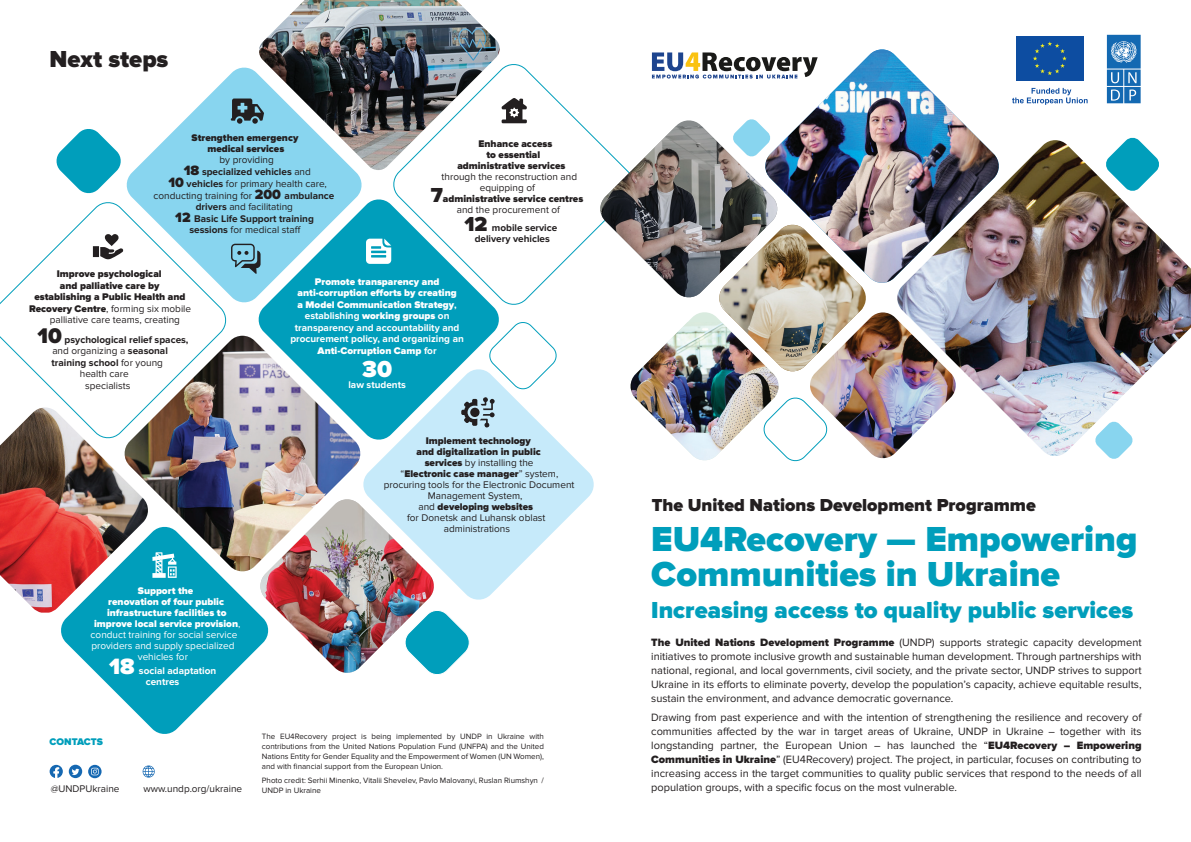
<style>
.page{position:relative;width:1191px;height:842px;background:#fff}
.page>*{position:absolute;margin:0;border:0;box-sizing:border-box;transform-origin:0 0}
.t1{font:900 36px/35px "Proxima Nova";color:#009ebb}
.t2{font:900 24px "Proxima Nova";color:#009ebb}
.t3{font:900 24px "Proxima Nova";color:#231f20}
.t4{font:900 24px "Proxima Nova";color:#fff}
.t5{font:900 23px "Proxima Nova";color:#fff}
.t6{font:900 18px "Proxima Nova";color:#231f20}
.t7{font:11px/14px "Proxima Nova";color:#231f20;text-align:justify}
.t8{font:10px/11px "Proxima Nova";color:#231f20;text-align:center}
.t9{font:900 10px/11.5px "Proxima Nova";color:#fff;text-align:center}
.t10{font:900 10px/11px "Proxima Nova";color:#231f20;text-align:center}
.t11{font:700 10px/11px "Proxima Nova";color:#231f20;text-align:center}
.t12{font:700 10px/11px "Proxima Nova";color:#fff}
.t13{font:900 10px "Proxima Nova";color:#009ebb}
.t14{font:8px/10px "Proxima Nova";color:#231f20;text-align:justify}
.s1{font-weight:900;font-size:14px}
.s2{font-weight:400}
.s3{font-weight:700}
.s4{font-weight:900;font-size:21px}
.s5{font-weight:900}
.s6{font-weight:900;font-size:22px}
</style>
<div class="page">
<svg style="left:143px;top:765px;width:12px;height:12px"></svg>
<svg style="left:50px;top:765px;width:13px;height:13px"></svg>
<div style="left:69px;top:765px;width:13px;height:13px;background:#1568b2;border-radius:50%"></div>
<svg style="left:72px;top:769px;width:7px;height:6px"></svg>
<svg style="left:88px;top:765px;width:14px;height:13px"></svg>
<svg style="left:91px;top:768px;width:8px;height:7px"></svg>
<svg style="left:652px;top:52px;width:111px;height:27px"></svg>
<svg style="left:1106px;top:35px;width:34px;height:68px;background:#4a8cc3"></svg>
<div style="left:1016px;top:36px;width:67px;height:45px;background:#0d4da1"></div>
<svg style="left:1033px;top:41px;width:33px;height:34px"></svg>
<svg style="left:1012px;top:88px;width:75px;height:17px"></svg>
<img style="left:867px;top:312px;width:28px;height:147px">
<img style="left:0;top:441px;width:123px;height:172px">
<svg style="left:1126px;top:137px;width:13px;height:3px"></svg>
<img style="left:259px;top:0;width:241px;height:170px">
<svg style="left:391px;top:61px;width:207px;height:244px"></svg>
<svg style="left:363px;top:391px;width:231px;height:209px;fill:#c6eafa"></svg>
<img style="left:763px;top:49px;width:217px;height:234px">
<img style="left:895px;top:140px;width:296px;height:318px">
<svg style="left:126px;top:66px;width:237px;height:237px;fill:#88d5ef"></svg>
<svg style="left:0;top:200px;width:229px;height:241px"></svg>
<svg style="left:56px;top:129px;width:65px;height:65px"></svg>
<svg style="left:500px;top:322px;width:57px;height:69px"></svg>
<img style="left:270px;top:498px;width:202px;height:177px">
<img style="left:123px;top:336px;width:239px;height:237px">
<svg style="left:257px;top:198px;width:243px;height:243px;fill:#009ebb"></svg>
<svg style="left:366px;top:239px;width:25px;height:25px"></svg>
<svg style="left:59px;top:525px;width:211px;height:209px;fill:#009ebb"></svg>
<img style="left:630px;top:119px;width:237px;height:343px">
<img style="left:598px;top:126px;width:181px;height:172px">
<svg style="left:231px;top:99px;width:33px;height:25px"></svg>
<svg style="left:501px;top:98px;width:27px;height:25px"></svg>
<svg style="left:152px;top:552px;width:25px;height:26px"></svg>
<svg style="left:461px;top:397px;width:33px;height:31px"></svg>
<svg style="left:93px;top:234px;width:31px;height:26px"></svg>
<svg style="left:231px;top:244px;width:29px;height:30px"></svg>
<h2 class="t3" style="left:50px;top:46px;width:120px">Next steps</h2>
<p class="t10" style="left:192px;top:132px;width:108px">Strengthen emergency medical services</p>
<p class="t8" style="left:219px;top:154px;width:56px">by providing</p>
<p class="t11" style="left:184px;top:166px;width:128px"><span class="s1">18</span> specialized vehicles <span class="s2">and</span></p>
<p class="t8" style="left:168px;top:178px;width:160px"><span class="s1">10</span> <span class="s3">vehicles</span> for primary health care,</p>
<p class="t8" style="left:154px;top:190px;width:182px">conducting training for <span class="s1">200</span> <span class="s3">ambulance</span></p>
<p class="t11" style="left:175px;top:201px;width:140px;line-height:12px">drivers <span class="s2">and facilitating<br></span><span class="s1">12</span> Basic Life Support training</p>
<p class="t8" style="left:189px;top:224px;width:113px"><span class="s3">sessions</span> for medical staff</p>
<p class="t10" style="left:478px;top:138px;width:75px">Enhance access</p>
<p class="t10" style="left:486px;top:149px;width:55px">to essential</p>
<p class="t10" style="left:457px;top:160px;width:110px">administrative services</p>
<p class="t8" style="left:431px;top:171px;width:154px">through the reconstruction and equipping of<br><span class="s4">7</span><span class="s5">administrative service centres </span>and the procurement of</p>
<p class="t11" style="left:464px;top:222px;width:94px"><span class="s4">12</span> mobile service delivery vehicles</p>
<p class="t10" style="left:57px;top:269px;width:106px">Improve psychological</p>
<p class="t10" style="left:60px;top:280px;width:101px">and palliative care by</p>
<p class="t10" style="left:34px;top:292px;width:153px">establishing a Public Health and</p>
<p class="t8" style="left:29px;top:303px;width:163px"><span class="s5">Recovery Centre</span>, forming six mobile</p>
<p class="t8" style="left:50px;top:315px;width:132px">palliative care teams, creating</p>
<p class="t11" style="left:38px;top:334px;width:152px"><span class="s6">10</span> psychological relief spaces,</p>
<p class="t8" style="left:52px;top:346px;width:117px">and organizing a <span class="s3">seasonal</span></p>
<p class="t11" style="left:51px;top:357px;width:113px">training school <span class="s2">for young</span></p>
<p class="t8" style="left:80px;top:369px;width:50px">health care</p>
<p class="t8" style="left:85px;top:380px;width:47px">specialists</p>
<p class="t9" style="left:290px;top:276px;width:175px">Promote transparency and anti-corruption efforts by creating<br>a Model Communication Strategy<span class="s3">, establishing</span> working groups <span class="s3">on transparency and accountability and procurement policy, and organizing an </span>Anti-Corruption Camp <span class="s3">for</span></p>
<h2 class="t4" style="left:362px;top:355px;width:31px">30</h2>
<p class="t12" style="left:348px;top:380px;width:59px">law students</p>
<p class="t10" style="left:426px;top:436px;width:107px">Implement technology</p>
<p class="t10" style="left:416px;top:447px;width:126px">and digitalization in public</p>
<p class="t8" style="left:425px;top:457px;width:110px"><span class="s5">services</span> by installing the</p>
<p class="t10" style="left:400px;top:469px;width:159px"><span class="s2">“</span>Electronic case manager<span class="s2">” system,</span></p>
<p class="t8" style="left:384px;top:479px;width:192px">procuring tools for the Electronic Document</p>
<p class="t8" style="left:428px;top:490px;width:96px">Management System,</p>
<p class="t10" style="left:418px;top:502px;width:116px"><span class="s2">and</span> developing websites</p>
<p class="t8" style="left:407px;top:512px;width:140px">for Donetsk and Luhansk oblast</p>
<p class="t8" style="left:444px;top:523px;width:68px">administrations</p>
<p class="t9" style="left:91px;top:586px;width:151px;line-height:11px">Support the<br>renovation of four public infrastructure facilities to improve local service provision<span class="s2">, conduct training for social service providers and supply specialized vehicles for</span></p>
<h3 class="t5" style="left:109px;top:653px;width:27px">18</h3>
<p class="t12" style="left:146px;top:666px;width:72px;text-indent:-7px">social adaptation centres</p>
<p class="t13" style="left:50px;top:736px;width:55px">CONTACTS</p>
<p class="t8" style="left:51px;top:784px;width:70px">@UNDPUkraine</p>
<p class="t8" style="left:143px;top:784px;width:100px">www.undp.org/ukraine</p>
<p class="t14" style="left:262px;top:731px;width:283px">The EU4Recovery project is being implemented by UNDP in Ukraine with contributions from the United Nations Population Fund (UNFPA) and the United Nations Entity for Gender Equality and the Empowerment of Women (UN Women), and with financial support from the European Union.</p>
<p class="t14" style="left:262px;top:775px;width:283px">Photo credit: Serhii Minenko, Vitalii Shevelev, Pavlo Malovanyi, Ruslan Riumshyn /<br>UNDP in Ukraine</p>
<h3 class="t6" style="left:652px;top:495px;width:386px">The United Nations Development Programme</h3>
<h1 class="t1" style="left:651px;top:522px;width:488px">EU4Recovery — Empowering<br>Communities in Ukraine</h1>
<h2 class="t2" style="left:651px;top:596px;width:483px">Increasing access to quality public services</h2>
<p class="t7" style="left:651px;top:635px;width:492px"><span class="s5">The United Nations Development Programme</span> (UNDP) supports strategic capacity development initiatives to promote inclusive growth and sustainable human development. Through partnerships with national, regional, and local governments, civil society, and the private sector, UNDP strives to support Ukraine in its efforts to eliminate poverty, develop the population’s capacity, achieve equitable results, sustain the environment, and advance democratic governance.</p>
<p class="t7" style="left:651px;top:710px;width:492px">Drawing from past experience and with the intention of strengthening the resilience and recovery of communities affected by the war in target areas of Ukraine, UNDP in Ukraine – together with its longstanding partner, the European Union – has launched the “<span class="s5">EU4Recovery – Empowering Communities in Ukraine</span>” (EU4Recovery) project. The project, in particular, focuses on contributing to increasing access in the target communities to quality public services that respond to the needs of all population groups, with a specific focus on the most vulnerable.</p>
</div>
